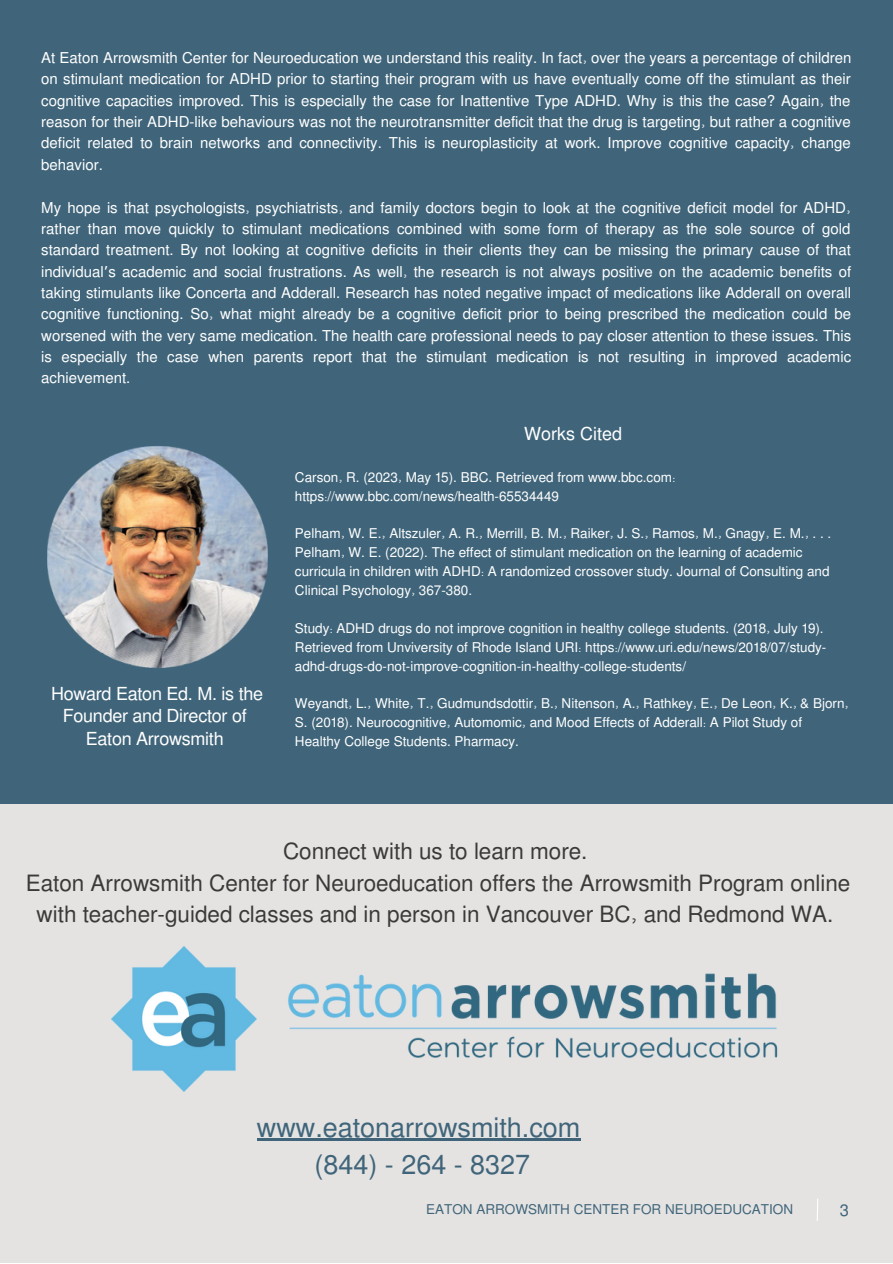
<style>
.page{position:relative;width:893px;height:1264px;background:#fff}
.page>*{position:absolute;margin:0;border:0;box-sizing:border-box;transform-origin:0 0}
.t1{font:27px "Mukti";color:#40657a}
.t2{font:22.5px/31.5px "Mukti";color:#3b3939;text-align:center}
.t3{font:18px/22.5px "Mukti";letter-spacing:-.015em;color:#fff;text-align:center}
.t4{font:16.5px "Mukti";color:#40657a}
.t5{font:15px/21.3px "Mukti";color:#fff;text-align:justify}
.t6{font:13.5px/18.9px "Mukti";color:#fff}
.t7{font:13.5px "Mukti";color:#40657a}
.s1{font-family:"Noto Sans Gurmukhi"}
</style>
<div class="page">
<div style="left:0;top:0;width:892px;height:1262px;background:#e4e3e2"></div>
<div style="left:0;top:0;width:892px;height:804px;background:#40657a"></div>
<svg style="left:817px;top:1199px;width:1px;height:22px"></svg>
<img style="left:112px;top:946px;width:666px;height:145px">
<img style="left:47px;top:446px;width:221px;height:222px">
<hr style="left:257px;top:1138px;width:323px;height:2px;background:#40657a">
<p class="t5" style="left:41px;top:46px;width:811px">At Eaton Arrowsmith Center for Neuroeducation we understand this reality. In fact, over the years a percentage of children on stimulant medication for ADHD prior to starting their program with us have eventually come off the stimulant as their cognitive capacities improved. This is especially the case for Inattentive Type ADHD. Why is this the case? Again, the reason for their ADHD-like behaviours was not the neurotransmitter deficit that the drug is targeting, but rather a cognitive deficit related to brain networks and connectivity. This is neuroplasticity at work. Improve cognitive capacity, change behavior.</p>
<p class="t5" style="left:41px;top:196px;width:811px">My hope is that psychologists, psychiatrists, and family doctors begin to look at the cognitive deficit model for ADHD, rather than move quickly to stimulant medications combined with some form of therapy as the sole source of gold standard treatment. By not looking at cognitive deficits in their clients they can be missing the primary cause of that individual<span class="s1">’</span>s academic and social frustrations. As well, the research is not always positive on the academic benefits of taking stimulants like Concerta and Adderall. Research has noted negative impact of medications like Adderall on overall cognitive functioning. So, what might already be a cognitive deficit prior to being prescribed the medication could be worsened with the very same medication. The health care professional needs to pay closer attention to these issues. This is especially the case when parents report that the stimulant medication is not resulting in improved academic achievement.</p>
<p class="t3" style="left:51px;top:681px;width:214px">Howard Eaton Ed. M. is the<br>Founder and Director of</p>
<p class="t3" style="left:86px;top:726px;width:139px">Eaton Arrowsmith</p>
<p class="t3" style="left:524px;top:421px;width:99px">Works Cited</p>
<p class="t6" style="left:295px;top:467px;width:382px">Carson, R. (2023, May 15). BBC. Retrieved from www.bbc.com: https://www.bbc.com/news/health-65534449</p>
<p class="t6" style="left:295px;top:523px;width:537px">Pelham, W. E., Altszuler, A. R., Merrill, B. M., Raiker, J. S., Ramos, M., Gnagy, E. M., . . .<br>Pelham, W. E. (2022). The effect of stimulant medication on the learning of academic curricula in children with ADHD: A randomized crossover study. Journal of Consulting and Clinical Psychology, 367-380.</p>
<p class="t6" style="left:295px;top:618px;width:533px">Study: ADHD drugs do not improve cognition in healthy college students. (2018, July 19).<br>Retrieved from Unviversity of Rhode Island URI: https://www.uri.edu/news/2018/07/study&shy;adhd-drugs-do-not-improve-cognition-in-healthy-college-students/</p>
<p class="t6" style="left:295px;top:693px;width:555px">Weyandt, L., White, T., Gudmundsdottir, B., Nitenson, A., Rathkey, E., De Leon, K., &amp; Bjorn,<br>S. (2018). Neurocognitive, Automomic, and Mood Effects of Adderall: A Pilot Study of<br>Healthy College Students. Pharmacy.</p>
<p class="t2" style="left:283px;top:834px;width:306px">Connect with us to learn more.</p>
<p class="t2" style="left:26px;top:866px;width:826px">Eaton Arrowsmith Center for Neuroeducation offers the Arrowsmith Program online with teacher-guided classes and in person in Vancouver BC, and Redmond WA.</p>
<p class="t1" style="left:257px;top:1107px;width:325px">www.eatonarrowsmith.com</p>
<p class="t1" style="left:314px;top:1144px;width:217px">(844) - 264 - 8327</p>
<p class="t7" style="left:426px;top:1199px;width:368px">EATON ARROWSMITH CENTER FOR NEUROEDUCATION</p>
<p class="t4" style="left:839px;top:1198px;width:11px">3</p>
</div>
